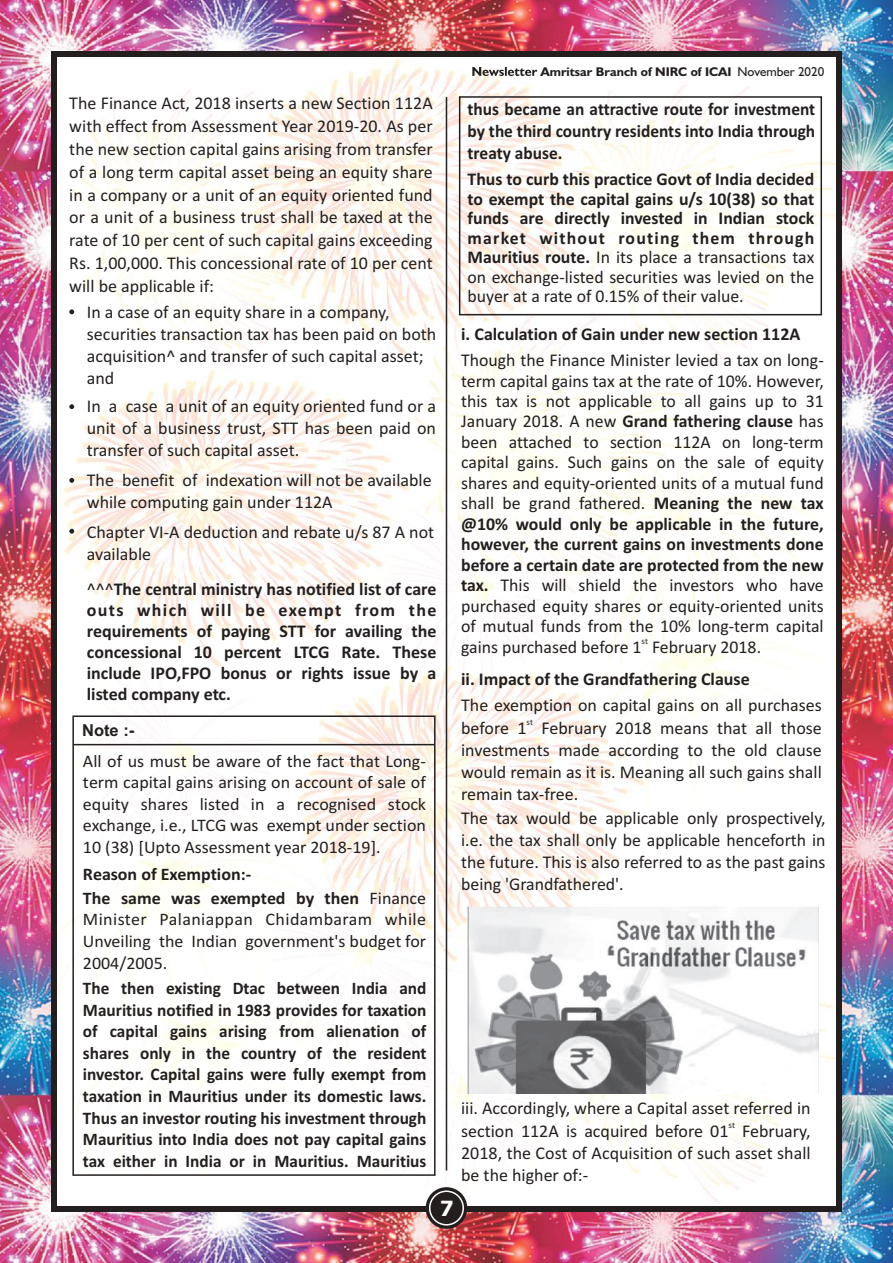
<style>
.page{position:relative;width:893px;height:1263px;background:#fff}
.page>*{position:absolute;margin:0;border:0;box-sizing:border-box;transform-origin:0 0}
.t1{font:700 21px "Tahoma";color:#fff}
.t2{font:18px/21.9px "Calibri";color:#241f1f;text-align:justify}
.t3{font:700 18px/19.4px "Calibri";color:#241f1f;text-align:justify}
.t4{font:700 18px/21.9px "Calibri";color:#241f1f;text-align:justify;scale:.96 1}
.t5{font:700 17.7px/21.6px "Calibri";color:#241f1f}
.t6{font:17.7px/21.6px "Calibri";color:#241f1f;text-align:justify}
.t7{font:700 16.5px "Arial";color:#241f1f}
.t8{font:700 12.6px "Humanist 521 BT";color:#241f1f}
.t9{font:9px "Calibri";color:#241f1f}
.s1{font-weight:400}
.s2{font-weight:400;font-size:12.9px}
.s3{font-weight:700}
</style>
<div class="page">
<img style="left:0;top:0;width:893px;height:1263px">
<img style="left:58px;top:59px;width:777px;height:1145px">
<div style="left:51px;top:51px;width:791px;height:1161px;border:6px solid #241f1f"></div>
<svg style="left:472px;top:67px;width:65px;height:9px"></svg>
<div style="left:426px;top:1187px;width:41px;height:42px;background:#241f1f;border-radius:50%"></div>
<div style="left:429px;top:1190px;width:35px;height:35px;border:1px solid #fff;border-radius:50%"></div>
<hr style="left:446px;top:97px;width:1px;height:1073px;background:#241f1f">
<svg style="left:69px;top:309px;width:5px;height:5px"></svg>
<svg style="left:69px;top:404px;width:5px;height:5px"></svg>
<svg style="left:69px;top:478px;width:5px;height:5px"></svg>
<svg style="left:69px;top:529px;width:5px;height:5px"></svg>
<hr style="left:73px;top:744px;width:362px;height:1px;background:#241f1f">
<div style="left:459px;top:96px;width:363px;height:219px;border:1px solid #241f1f"></div>
<img style="left:467px;top:906px;width:351px;height:187px">
<p class="t2" style="left:69px;top:93px;width:365px;line-height:22.8px">The Finance Act, 2018 inserts a new Section 112A with effect from Assessment Year 2019-20. As per the new section capital gains arising from transfer of a long term capital asset being an equity share in a company or a unit of an equity oriented fund or a unit of a business trust shall be taxed at the rate of 10 per cent of such capital gains exceeding Rs. 1,00,000. This concessional rate of 10 per cent will be applicable if:</p>
<p class="t2" style="left:87px;top:303px;width:351px;text-align:left">In a case of an equity share in a company, securities transaction tax has been paid on both acquisition^ and transfer of such capital asset; and</p>
<p class="t2" style="left:87px;top:396px;width:351px">In a case a unit of an equity oriented fund or a unit of a business trust, STT has been paid on transfer of such capital asset.</p>
<p class="t2" style="left:87px;top:470px;width:346px">The benefit of indexation will not be available while computing gain under 112A</p>
<p class="t2" style="left:87px;top:522px;width:349px">Chapter VI-A deduction and rebate u/s 87 A not available</p>
<p class="t3" style="left:87px;top:580px;width:351px;line-height:21px"><span class="s1">^^^</span>The central ministry has notified list of care outs which will be exempt from the requirements of paying STT for availing the concessional 10 percent LTCG Rate. These include IPO,FPO bonus or rights issue by a listed company etc.</p>
<p class="t7" style="left:82px;top:724px;width:54px">Note :-</p>
<p class="t6" style="left:83px;top:751px;width:344px">All of us must be aware of the fact that Long&shy;term capital gains arising on account of sale of equity shares listed in a recognised stock exchange, i.e., LTCG was exempt under section 10 (38) [Upto Assessment year 2018-19].</p>
<p class="t5" style="left:83px;top:863px;width:345px;line-height:24.2px">Reason of Exemption:-<br>The same was exempted by then <span class="s1">Finance</span></p>
<p class="t6" style="left:83px;top:910px;width:345px">Minister Palaniappan Chidambaram while Unveiling the Indian government's budget for 2004/2005.</p>
<p class="t5" style="left:83px;top:979px;width:345px;text-align:justify">The then existing Dtac between India and Mauritius notified in 1983 provides for taxation of capital gains arising from alienation of shares only in the country of the resident investor. Capital gains were fully exempt from taxation in Mauritius under its domestic laws.<br>Thus an investor routing his investment through Mauritius into India does not pay capital gains tax either in India or in Mauritius. Mauritius</p>
<p class="t1" style="left:440px;top:1200px;width:15px">7</p>
<p class="t8" style="left:541px;top:67px;width:285px">Amritsar Branch of NIRC of ICAI <span class="s2">November 2020</span></p>
<p class="t4" style="left:468px;top:100px;width:364px">thus became an attractive route for investment by the third country residents into India through treaty abuse.</p>
<p class="t3" style="left:468px;top:171px;width:348px">Thus to curb this practice Govt of India decided to exempt the capital gains u/s 10(38) so that funds are directly invested in Indian stock market without routing them through Mauritius route. <span class="s1">In its place a transactions tax on exchange-listed securities was levied on the buyer at a rate of 0.15% of their value.</span></p>
<p class="t3" style="left:461px;top:326px;width:341px">i. Calculation of Gain under new section 112A</p>
<p class="t2" style="left:461px;top:351px;width:364px;line-height:20.4px">Though the Finance Minister levied a tax on long&shy;term capital gains tax at the rate of 10%. However, this tax is not applicable to all gains up to 31<br>January 2018. A new <span class="s3">Grand fathering clause</span> has been attached to section 112A on long-term capital gains. Such gains on the sale of equity shares and equity-oriented units of a mutual fund shall be grand fathered. <span class="s3">Meaning the new tax @10% would only be applicable in the future, however, the current gains on investments done before a certain date are protected from the new tax.</span> This will shield the investors who have purchased equity shares or equity-oriented units of mutual funds from the 10% long-term capital</p>
<p class="t9" style="left:642px;top:637px;width:8px">st</p>
<p class="t2" style="left:461px;top:637px;width:302px">gains purchased before 1 February 2018.</p>
<p class="t3" style="left:461px;top:671px;width:290px">ii. Impact of the Grandfathering Clause</p>
<p class="t2" style="left:461px;top:696px;width:362px">The exemption on capital gains on all purchases</p>
<p class="t9" style="left:527px;top:718px;width:8px">st</p>
<p class="t2" style="left:461px;top:718px;width:362px">before 1 February 2018 means that all those investments made according to the old clause would remain as it is. Meaning all such gains shall remain tax-free.</p>
<p class="t2" style="left:461px;top:809px;width:366px">The tax would be applicable only prospectively, i.e. the tax shall only be applicable henceforth in the future. This is also referred to as the past gains being 'Grandfathered'.</p>
<p class="t2" style="left:461px;top:1099px;width:351px">iii. Accordingly, where a Capital asset referred in</p>
<p class="t9" style="left:728px;top:1121px;width:8px">st</p>
<p class="t2" style="left:461px;top:1121px;width:351px">section 112A is acquired before 01 February, 2018, the Cost of Acquisition of such asset shall be the higher of:-</p>
</div>
